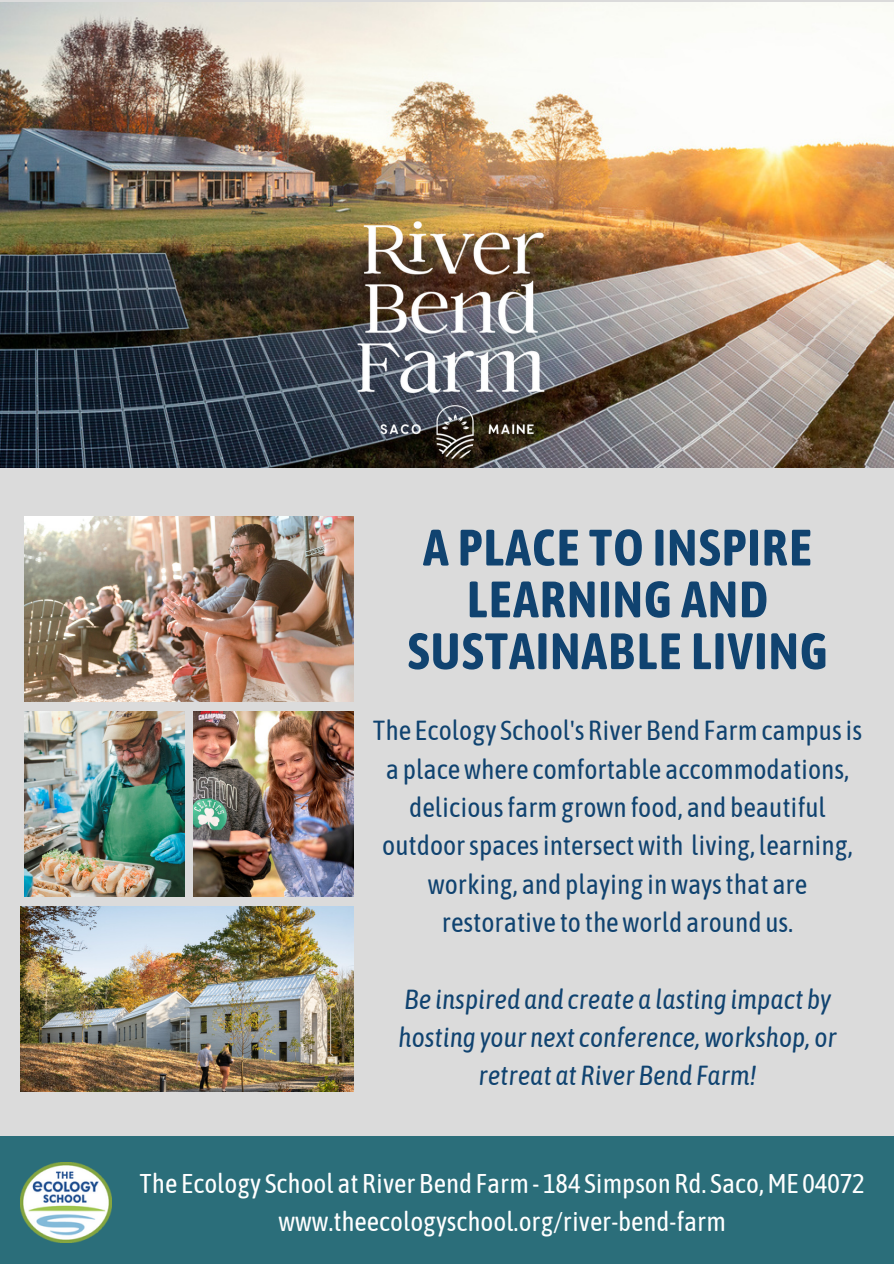
<style>
.page{position:relative;width:894px;height:1264px;background:#fff}
.page>*{position:absolute;margin:0;border:0;box-sizing:border-box;transform-origin:0 0}
.t1{font:700 51px/51.8px "Asap Condensed";letter-spacing:.02em;color:#104370;text-align:center}
.t2{font:27.45px/38.2px "Asap Condensed";color:#104370;text-align:center}
.t3{font:italic 27.45px/38.2px "Asap Condensed";color:#104370;text-align:center}
.t4{font:27px/37.2px "Asap Condensed";color:#fff;text-align:center}
</style>
<div class="page">
<div style="left:0;top:0;width:893px;height:1263px;background:#dbdbdb"></div>
<img style="left:25px;top:517px;width:328px;height:184px">
<img style="left:193px;top:712px;width:160px;height:184px">
<img style="left:25px;top:712px;width:159px;height:184px">
<img style="left:0;top:2px;width:893px;height:465px">
<div style="left:0;top:1136px;width:893px;height:127px;background:#2b6e7a"></div>
<img style="left:20px;top:906px;width:333px;height:185px">
<img style="left:346px;top:210px;width:211px;height:257px">
<img style="left:20px;top:1162px;width:91px;height:80px">
<h1 class="t1" style="left:407px;top:521px;width:422px">A PLACE TO INSPIRE<br>LEARNING AND<br>SUSTAINABLE LIVING</h1>
<p class="t2" style="left:373px;top:711px;width:490px">The Ecology School's River Bend Farmcampusis a placewhere comfortable accommodations, deliciousfarmgrown food, and beautiful outdoorspacesintersectwith living, learning, working, and playing inwaysthat are restorative to theworld around us.</p>
<p class="t3" style="left:398px;top:979px;width:440px">Be inspired and create a lasting impact by hosting your next conference,workshop, or retreat at River Bend Farm!</p>
<p class="t4" style="left:140px;top:1164px;width:726px">The Ecology School at River Bend Farm- 184 Simpson Rd. Saco,ME 04072 www.theecologyschool.org/river-bend-farm</p>
</div>
